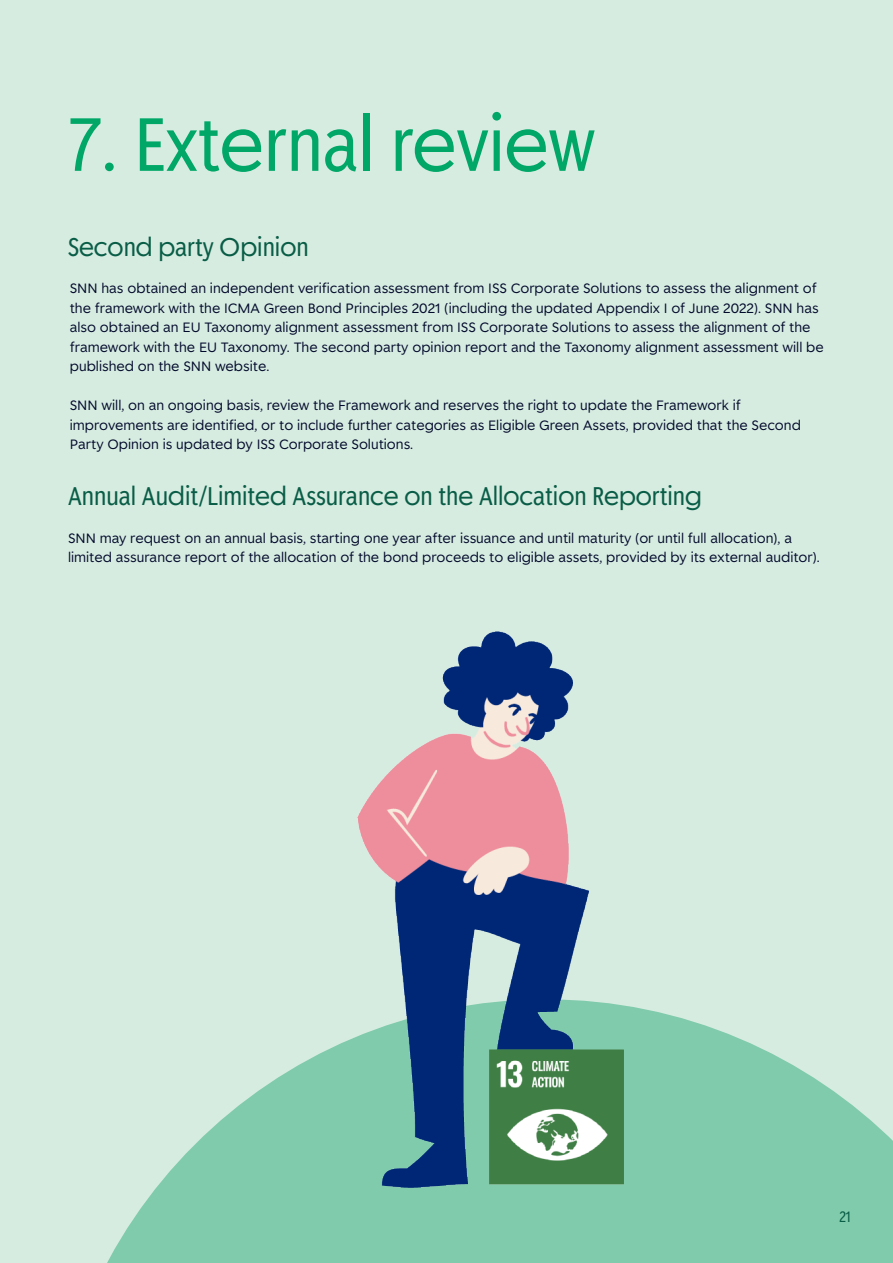
<style>
.page{position:relative;width:893px;height:1263px;background:#d7ece1}
.page>*{position:absolute;margin:0;border:0;box-sizing:border-box;transform-origin:0 0}
.Tittel_1_-_2023{font:75px "Spare Bank 1 Title";color:#00a767}
.Tittel_3_-_2023{font:25.5px "Spare Bank 1 Title";color:#095d46}
.t1{font:15px "Spare Bank 1 Title";color:#095d46}
.Brødtekst{font:13.5px/19.5px "Spare Bank 1";color:#030b2c}
</style>
<div class="page">
<svg style="left:107px;top:1005px;width:786px;height:258px;fill:#80cbab"></svg>
<img style="left:357px;top:631px;width:267px;height:556px">
<p class="Tittel_1_-_2023" style="left:68px;top:95px;width:529px">7. External review</p>
<p class="Tittel_3_-_2023" style="left:68px;top:230px;width:242px">Second party Opinion</p>
<p class="Brødtekst" style="left:70px;top:278px;width:755px">SNN has obtained an independent verification assessment from ISS Corporate Solutions to assess the alignment of the framework with the ICMA Green Bond Principles 2021 (including the updated Appendix I of June 2022). SNN has also obtained an EU Taxonomy alignment assessment from ISS Corporate Solutions to assess the alignment of the framework with the EU Taxonomy. The second party opinion report and the Taxonomy alignment assessment will be published on the SNN website.</p>
<p class="Brødtekst" style="left:70px;top:395px;width:733px">SNN will, on an ongoing basis, review the Framework and reserves the right to update the Framework if improvements are identified, or to include further categories as Eligible Green Assets, provided that the Second<br>Party Opinion is updated by ISS Corporate Solutions.</p>
<p class="Tittel_3_-_2023" style="left:68px;top:480px;width:635px">Annual Audit/Limited Assurance on the Allocation Reporting</p>
<p class="Brødtekst" style="left:68px;top:528px;width:753px">SNN may request on an annual basis, starting one year after issuance and until maturity (or until full allocation), a limited assurance report of the allocation of the bond proceeds to eligible assets, provided by its external auditor).</p>
<p class="t1" style="left:839px;top:1207px;width:13px">21</p>
</div>
